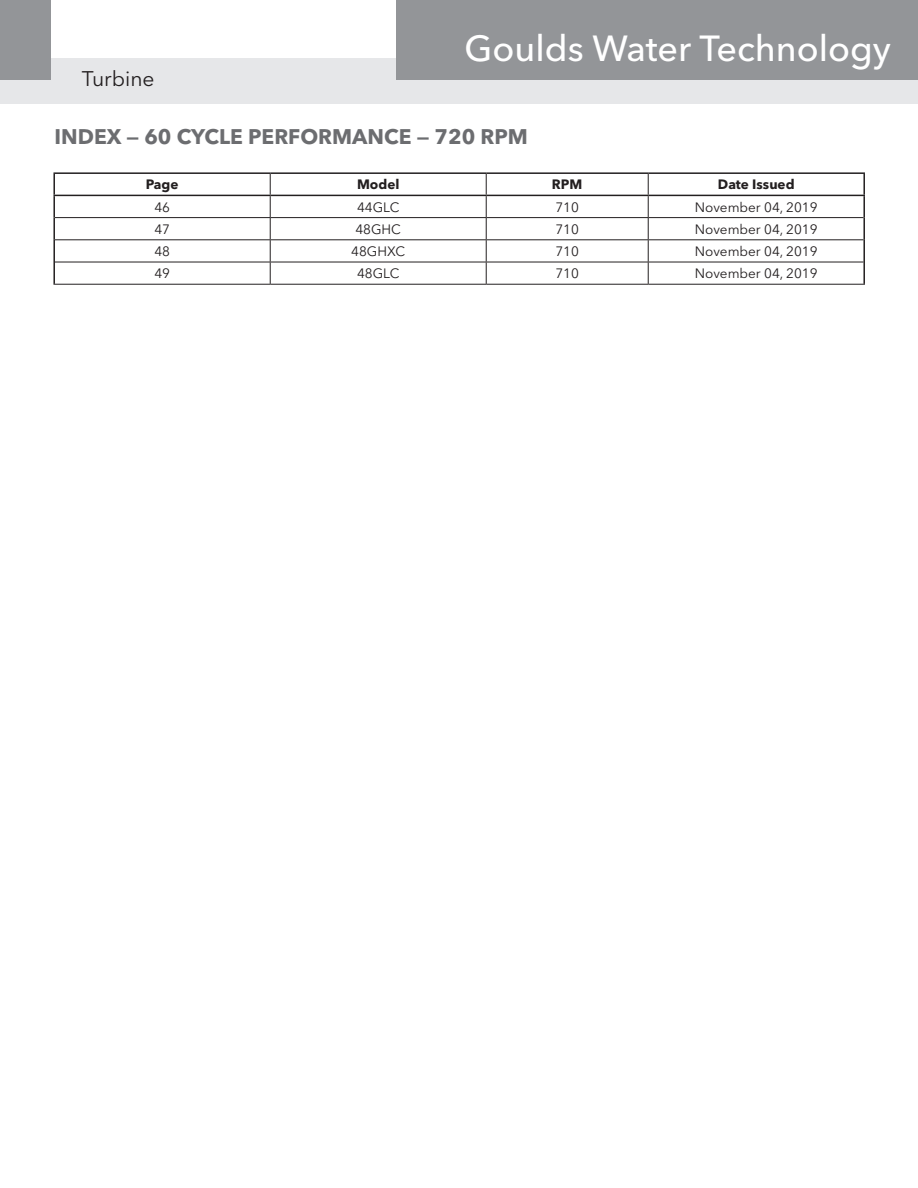
<style>
.page{position:relative;width:918px;height:1188px;background:#fff}
.page>*{position:absolute;margin:0;border:0;box-sizing:border-box;transform-origin:0 0}
.t1{font:500 36px "Avenir Next LT Pro";color:#fff}
.t2{font:700 21px "Avenir Next LT Pro";color:#6c6d70}
.t3{font:21px "Avenir Next LT Pro";color:#231f20}
.t4{font:13.5px "Avenir Next LT Pro";color:#231f20}
.t5{font:700 13.5px "Avenir Next LT Pro";color:#231f20}
</style>
<div class="page">
<div style="left:0;top:58px;width:918px;height:46px;background:#e6e7e9"></div>
<div style="left:0;top:0;width:50px;height:80px;background:#939598"></div>
<div style="left:396px;top:0;width:522px;height:80px;background:#939598"></div>
<hr style="left:53px;top:172px;width:217px;height:2px;background:#231f20">
<hr style="left:53px;top:174px;width:2px;height:21px;background:#231f20">
<hr style="left:270px;top:172px;width:216px;height:2px;background:#231f20">
<hr style="left:486px;top:172px;width:162px;height:2px;background:#231f20">
<hr style="left:648px;top:172px;width:217px;height:2px;background:#231f20">
<hr style="left:863px;top:174px;width:2px;height:21px;background:#231f20">
<hr style="left:53px;top:195px;width:217px;height:1px;background:#231f20">
<hr style="left:53px;top:196px;width:2px;height:22px;background:#231f20">
<hr style="left:270px;top:195px;width:216px;height:1px;background:#231f20">
<hr style="left:486px;top:195px;width:162px;height:1px;background:#231f20">
<hr style="left:648px;top:195px;width:217px;height:1px;background:#231f20">
<hr style="left:863px;top:196px;width:2px;height:22px;background:#231f20">
<hr style="left:53px;top:218px;width:2px;height:22px;background:#231f20">
<hr style="left:863px;top:218px;width:2px;height:22px;background:#231f20">
<hr style="left:53px;top:240px;width:2px;height:22px;background:#231f20">
<hr style="left:863px;top:240px;width:2px;height:22px;background:#231f20">
<hr style="left:53px;top:262px;width:2px;height:22px;background:#231f20">
<hr style="left:863px;top:262px;width:2px;height:22px;background:#231f20">
<hr style="left:55px;top:217px;width:215px;height:1px;background:#231f20">
<hr style="left:270px;top:217px;width:216px;height:1px;background:#231f20">
<hr style="left:486px;top:217px;width:162px;height:1px;background:#231f20">
<hr style="left:648px;top:217px;width:215px;height:1px;background:#231f20">
<hr style="left:55px;top:239px;width:215px;height:1px;background:#231f20">
<hr style="left:270px;top:239px;width:216px;height:1px;background:#231f20">
<hr style="left:486px;top:239px;width:162px;height:1px;background:#231f20">
<hr style="left:648px;top:239px;width:215px;height:1px;background:#231f20">
<hr style="left:55px;top:262px;width:215px;height:1px;background:#231f20">
<hr style="left:270px;top:262px;width:216px;height:1px;background:#231f20">
<svg style="left:270px;top:174px;width:1px;height:110px"></svg>
<hr style="left:486px;top:262px;width:162px;height:1px;background:#231f20">
<svg style="left:486px;top:174px;width:1px;height:110px"></svg>
<hr style="left:648px;top:262px;width:215px;height:1px;background:#231f20">
<svg style="left:648px;top:174px;width:1px;height:110px"></svg>
<hr style="left:53px;top:284px;width:217px;height:1px;background:#231f20">
<hr style="left:270px;top:284px;width:216px;height:1px;background:#231f20">
<hr style="left:486px;top:284px;width:162px;height:1px;background:#231f20">
<hr style="left:648px;top:284px;width:217px;height:1px;background:#231f20">
<h2 class="t3" style="left:82px;top:66px;width:74px">Turbine</h2>
<h1 class="t1" style="left:465px;top:27px;width:428px">Goulds Water Technology</h1>
<p class="t2" style="left:55px;top:124px;width:475px">INDEX — 60 CYCLE PERFORMANCE — 720 RPM</p>
<p class="t5" style="left:146px;top:176px;width:34px">Page</p>
<p class="t5" style="left:357px;top:176px;width:44px">Model</p>
<p class="t5" style="left:552px;top:176px;width:32px">RPM</p>
<p class="t5" style="left:718px;top:176px;width:78px">Date Issued</p>
<p class="t4" style="left:154px;top:199px;width:17px">46</p>
<p class="t4" style="left:357px;top:199px;width:44px">44GLC</p>
<p class="t4" style="left:555px;top:199px;width:25px">710</p>
<p class="t4" style="left:695px;top:199px;width:124px">November 04, 2019</p>
<p class="t4" style="left:154px;top:221px;width:17px">47</p>
<p class="t4" style="left:355px;top:221px;width:47px">48GHC</p>
<p class="t4" style="left:555px;top:221px;width:25px">710</p>
<p class="t4" style="left:695px;top:221px;width:124px">November 04, 2019</p>
<p class="t4" style="left:154px;top:243px;width:17px">48</p>
<p class="t4" style="left:351px;top:243px;width:56px">48GHXC</p>
<p class="t4" style="left:555px;top:243px;width:25px">710</p>
<p class="t4" style="left:695px;top:243px;width:124px">November 04, 2019</p>
<p class="t4" style="left:154px;top:265px;width:17px">49</p>
<p class="t4" style="left:357px;top:265px;width:44px">48GLC</p>
<p class="t4" style="left:555px;top:265px;width:25px">710</p>
<p class="t4" style="left:695px;top:265px;width:124px">November 04, 2019</p>
</div>
